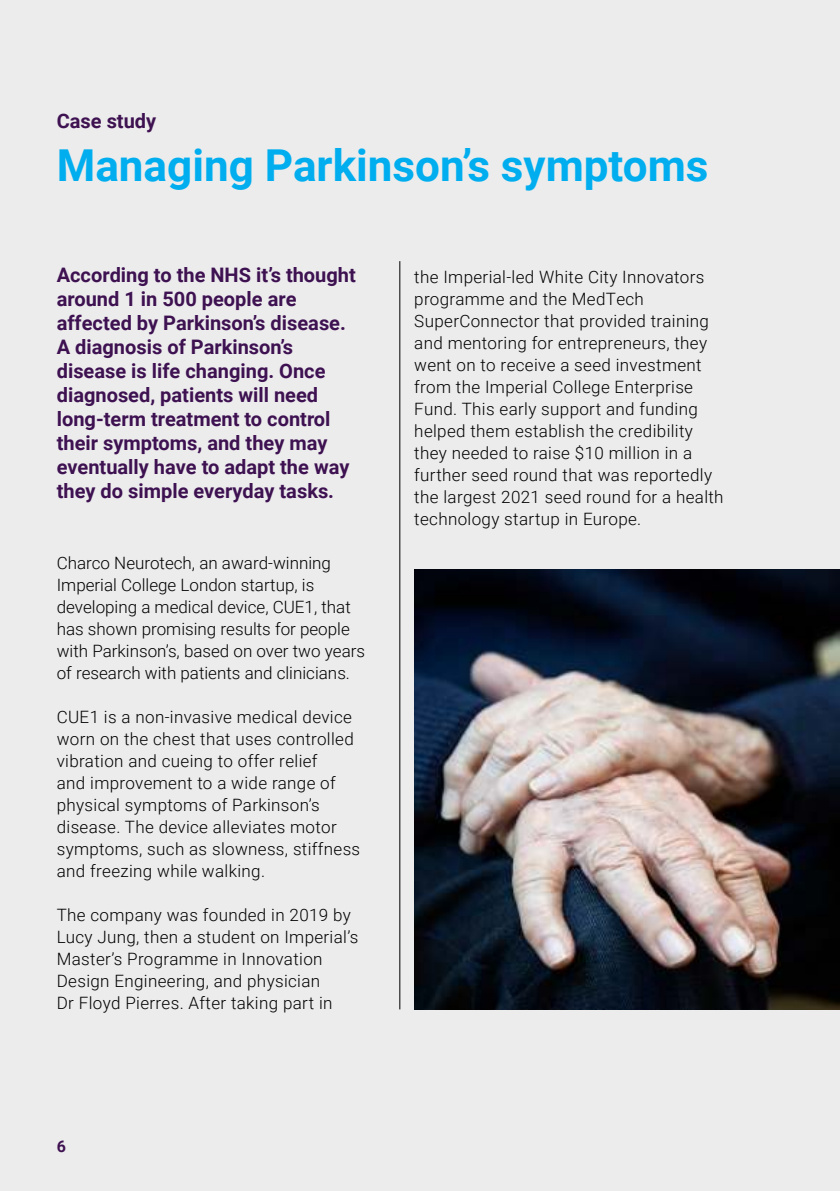
<style>
.page{position:relative;width:840px;height:1191px;background:#fff}
.page>*{position:absolute;margin:0;border:0;box-sizing:border-box;transform-origin:0 0}
.t1{font:700 44px "Roboto";color:#00aeef}
.t2{font:700 20px/24px "Roboto";color:#3e1151}
.t3{font:300 17px/22px "Roboto";letter-spacing:.02em;color:#000}
.t4{font:300 17px/22px "Roboto";color:#000}
.t5{font:700 16px "Roboto";color:#3e1151}
</style>
<div class="page">
<div style="left:0;top:0;width:839px;height:1191px;background:#ececed"></div>
<img style="left:414px;top:569px;width:425px;height:440px">
<hr style="left:399px;top:261px;width:1px;height:748px;background:#000">
<p class="t2" style="left:57px;top:110px;width:101px">Case study</p>
<h1 class="t1" style="left:57px;top:146px;width:653px">Managing Parkinson’s symptoms</h1>
<p class="t2" style="left:57px;top:264px;width:300px">According to the NHS it’s thought around 1 in 500 people are affected by Parkinson’s disease.<br>A diagnosis of Parkinson’s disease is life changing. Once diagnosed, patients will need long-term treatment to control their symptoms, and they may eventually have to adapt the way they do simple everyday tasks.</p>
<p class="t4" style="left:57px;top:553px;width:310px">Charco Neurotech, an award-winning Imperial College London startup, is developing a medical device, CUE1, that has shown promising results for people with Parkinson’s, based on over two years of research with patients and clinicians.</p>
<p class="t3" style="left:57px;top:707px;width:305px">CUE1 is a non-invasive medical device worn on the chest that uses controlled vibration and cueing to offer relief<br>and improvement to a wide range of physical symptoms of Parkinson’s disease. The device alleviates motor symptoms, such as slowness, stiffness and freezing while walking.</p>
<p class="t3" style="left:57px;top:905px;width:303px">The company was founded in 2019 by Lucy Jung, then a student on Imperial’s Master’s Programme in Innovation Design Engineering, and physician<br>Dr Floyd Pierres. After taking part in</p>
<p class="t3" style="left:414px;top:267px;width:310px">the Imperial-led White City Innovators programme and the MedTech SuperConnector that provided training and mentoring for entrepreneurs, they went on to receive a seed investment from the Imperial College Enterprise Fund. This early support and funding helped them establish the credibility they needed to raise $10 million in a further seed round that was reportedly the largest 2021 seed round for a health technology startup in Europe.</p>
<p class="t5" style="left:57px;top:1139px;width:11px">6</p>
</div>
